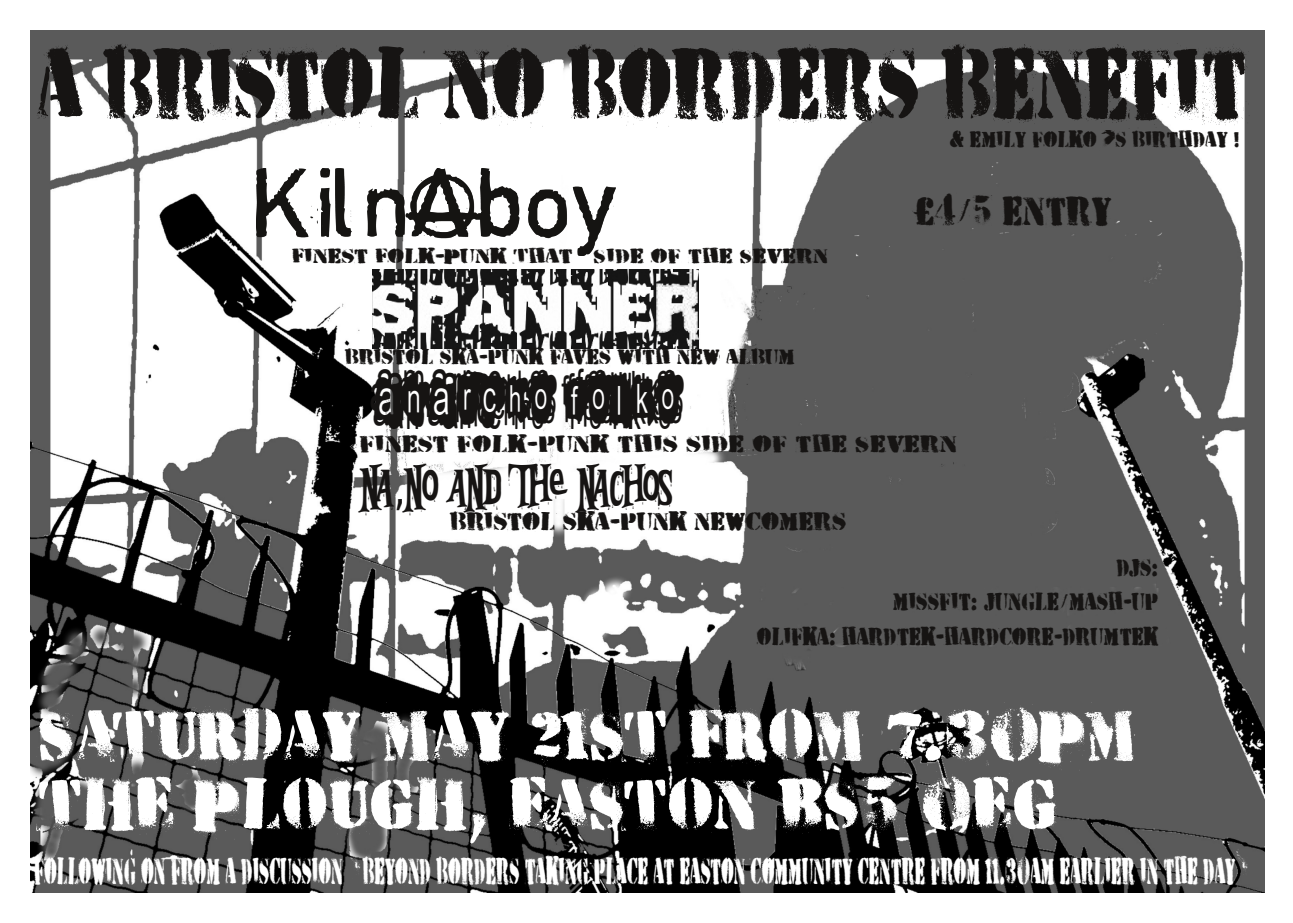
<style>
.page{position:relative;width:1293px;height:923px;background:#fff}
.page>*{position:absolute;margin:0;border:0;box-sizing:border-box;transform-origin:0 0}
.t1{font:95.1px "HVD Peace";color:#161413;scale:.76 1}
.t2{font:67.5px/69px "HVD Peace";color:#fff;scale:.96 1}
.t3{font:61.95px "A Damn Mess";color:#161413;scale:.61 1}
.t4{font:43.05px "Bleeding Freaks Demo";color:#161413;scale:.79 1}
.t5{font:38.55px "HVD Peace";color:#161413;scale:.85 1}
.t6{font:35.7px "HVD Peace";color:#fff;scale:.48 1}
.t7{font:24px "HVD Peace";color:#161413}
.t8{font:23.4px/34.5px "HVD Peace";color:#161413;text-align:right;scale:.83 1}
.t9{font:22.5px "HVD Peace";color:#161413;scale:1.14 1}
.t10{font:21.3px "HVD Peace";color:#161413;scale:.87 1}
.t11{font:20.25px "HVD Peace";color:#161413}
.t12{font:19.5px "HVD Peace";color:#161413;scale:1.14 1}
.s1{font-family:"Bitstream Vera Sans";font-size:47.55px}
</style>
<div class="page">
<img style="left:30px;top:31px;width:1234px;height:861px">
<img style="left:256px;top:168px;width:359px;height:87px">
<img style="left:372px;top:270px;width:326px;height:78px">
<h1 class="t1" style="left:38px;top:47px;width:1593px">A BRISTOL NO BORDERS BENEFIT</h1>
<p class="t10" style="left:950px;top:131px;width:335px">&amp; EMILY FOLKO'S BIRTHDAY !</p>
<p class="t12" style="left:292px;top:248px;width:472px">FINEST FOLK-PUNK THAT SIDE OF THE SEVERN</p>
<p class="t5" style="left:915px;top:196px;width:233px">£4/5 ENTRY</p>
<p class="t11" style="left:345px;top:349px;width:451px">BRISTOL SKA-PUNK FAVES WITH NEW ALBUM</p>
<h3 class="t3" style="left:370px;top:368px;width:507px">ANARCHO FOLKO</h3>
<p class="t9" style="left:359px;top:435px;width:526px">FINEST FOLK-PUNK THIS SIDE OF THE SEVERN</p>
<p class="t4" style="left:362px;top:463px;width:395px">na<span class="s1">,</span>no and the nachos</p>
<p class="t7" style="left:450px;top:512px;width:398px">BRISTOL SKA-PUNK NEWCOMERS</p>
<p class="t8" style="left:757px;top:552px;width:485px">DJS:<br>MISSFIT: JUNGLE/MASH-UP<br>OLIFKA: HARDTEK-HARDCORE-DRUMTEK</p>
<h2 class="t2" style="left:38px;top:706px;width:1145px">SATURDAY MAY 21ST FROM 7.30PM<br>THE PLOUGH, EASTON BS5 0EG</h2>
<p class="t6" style="left:34px;top:857px;width:2535px">FOLLOWING ON FROM A DISCUSSION "BEYOND BORDERS TAKING PLACE AT EASTON COMMUNITY CENTRE FROM 11.30AM EARLIER IN THE DAY"</p>
</div>
